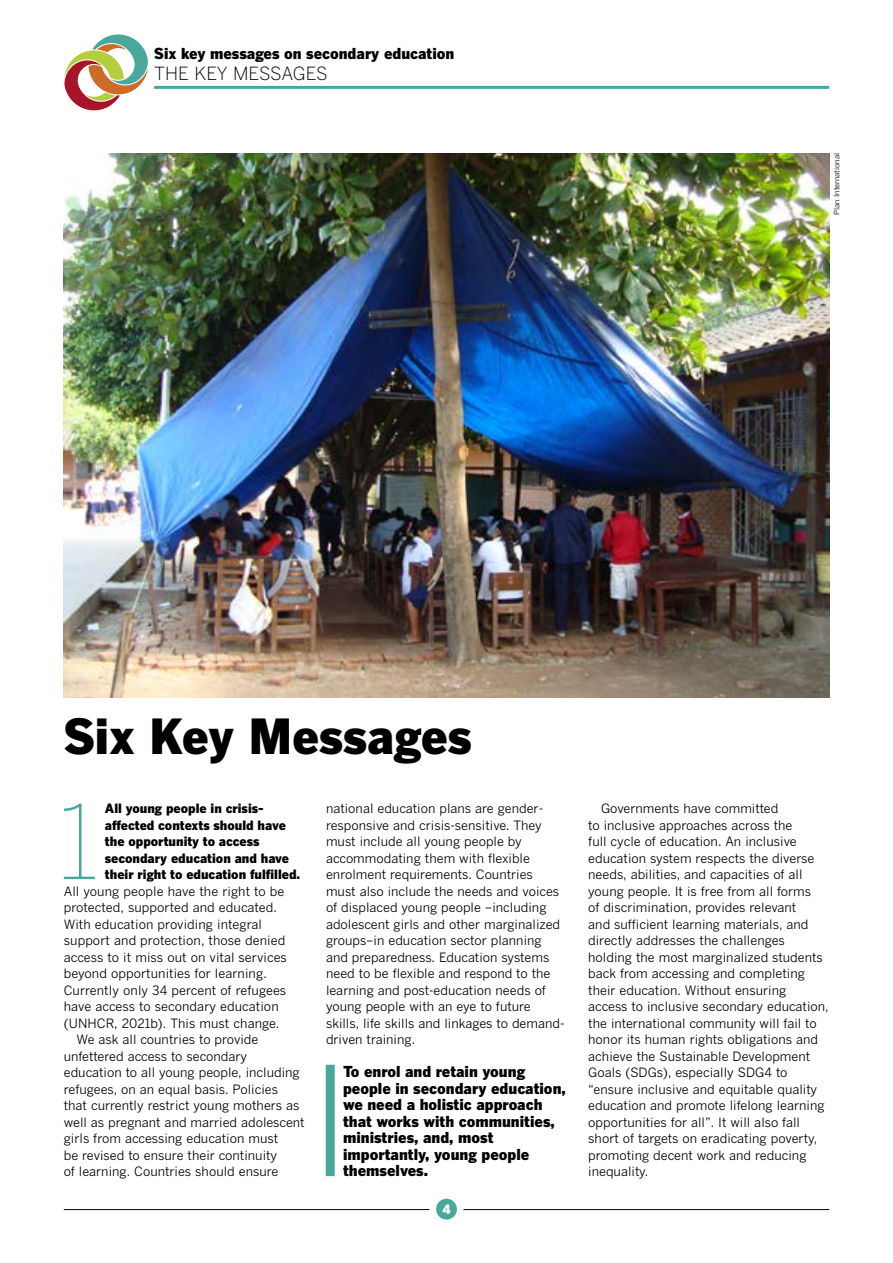
<style>
.page{position:relative;width:893px;height:1263px;background:#fff}
.page>*{position:absolute;margin:0;border:0;box-sizing:border-box;transform-origin:0 0}
.t1{font:100 102px "Benton Gothic";color:#48a89b}
.t2{font:900 48px "Benton Gothic";color:#000}
.t3{font:300 18px "Benton Gothic";letter-spacing:-.015em;color:#000}
.t4{font:900 15px/16.5px "Benton Gothic";color:#000}
.t5{font:12.75px/16.5px "Benton Gothic";color:#000}
.t6{font:900 12.75px/16.5px "Benton Gothic";color:#000}
.t7{font:900 12.75px "Benton Gothic";color:#fff}
.t8{font:7.5px "Benton Gothic";color:#000}
</style>
<div class="page">
<div style="left:436px;top:1199px;width:21px;height:20px;background:#48a89b;border-radius:50%"></div>
<hr style="left:154px;top:86px;width:675px;height:3px;background:#48a89b">
<hr style="left:64px;top:1209px;width:365px;height:1px;background:#000">
<hr style="left:463px;top:1209px;width:366px;height:1px;background:#000">
<svg style="left:64px;top:34px;width:84px;height:76px"></svg>
<div style="left:326px;top:1065px;width:9px;height:111px;background:#48a89b"></div>
<img style="left:64px;top:153px;width:765px;height:545px">
<p class="t4" style="left:154px;top:45px;width:302px">Six key messages on secondary education</p>
<h3 class="t3" style="left:154px;top:63px;width:175px">THE KEY MESSAGES</h3>
<h2 class="t2" style="left:64px;top:706px;width:410px">Six Key Messages</h2>
<p class="t8" style="left:832px;top:215px;width:63px;rotate:-90deg">Plan International</p>
<h1 class="t1" style="left:57px;top:781px;width:44px">1</h1>
<p class="t6" style="left:105px;top:800px;width:197px">All young people in crisis&shy;affected contexts should have the opportunity to access secondary education and have their right to education fulfilled.</p>
<p class="t5" style="left:64px;top:882px;width:222px">All young people have the right to be</p>
<p class="t5" style="left:64px;top:899px;width:215px">protected, supported and educated.</p>
<p class="t5" style="left:64px;top:915px;width:200px">With education providing integral</p>
<p class="t5" style="left:64px;top:932px;width:223px">support and protection, those denied</p>
<p class="t5" style="left:64px;top:948px;width:225px">access to it miss out on vital services</p>
<p class="t5" style="left:64px;top:965px;width:205px">beyond opportunities for learning.</p>
<p class="t5" style="left:64px;top:981px;width:224px">Currently only 34 percent of refugees</p>
<p class="t5" style="left:64px;top:998px;width:216px">have access to secondary education</p>
<p class="t5" style="left:64px;top:1014px;width:217px">(UNHCR, 2021b). This must change.</p>
<p class="t5" style="left:77px;top:1031px;width:183px">We ask all countries to provide</p>
<p class="t5" style="left:64px;top:1047px;width:185px">unfettered access to secondary</p>
<p class="t5" style="left:64px;top:1064px;width:238px">education to all young people, including</p>
<p class="t5" style="left:64px;top:1080px;width:216px">refugees, on an equal basis. Policies</p>
<p class="t5" style="left:64px;top:1097px;width:237px">that currently restrict young mothers as</p>
<p class="t5" style="left:64px;top:1113px;width:242px">well as pregnant and married adolescent</p>
<p class="t5" style="left:64px;top:1130px;width:216px">girls from accessing education must</p>
<p class="t5" style="left:64px;top:1146px;width:215px">be revised to ensure their continuity</p>
<p class="t5" style="left:64px;top:1163px;width:216px">of learning. Countries should ensure</p>
<p class="t5" style="left:326px;top:800px;width:240px">national education plans are gender&shy;responsive and crisis-sensitive. They must include all young people by accommodating them with flexible enrolment requirements. Countries must also include the needs and voices of displaced young people –including adolescent girls and other marginalized groups–in education sector planning and preparedness. Education systems need to be flexible and respond to the learning and post-education needs of young people with an eye to future skills, life skills and linkages to demand&shy;driven training.</p>
<p class="t5" style="left:588px;top:800px;width:242px;text-indent:13px">Governments have committed<br>to inclusive approaches across the<br>full cycle of education. An inclusive education system respects the diverse needs, abilities, and capacities of all young people. It is free from all forms<br>of discrimination, provides relevant<br>and sufficient learning materials, and directly addresses the challenges holding the most marginalized students back from accessing and completing their education. Without ensuring access to inclusive secondary education, the international community will fail to honor its human rights obligations and achieve the Sustainable Development Goals (SDGs), especially SDG4 to “ensure inclusive and equitable quality education and promote lifelong learning opportunities for all”. It will also fall short of targets on eradicating poverty, promoting decent work and reducing inequality.</p>
<p class="t7" style="left:442px;top:1201px;width:10px">4</p>
<p class="t4" style="left:343px;top:1063px;width:224px">To enrol and retain young people in secondary education, we need a holistic approach that works with communities, ministries, and, most importantly, young people themselves.</p>
</div>
